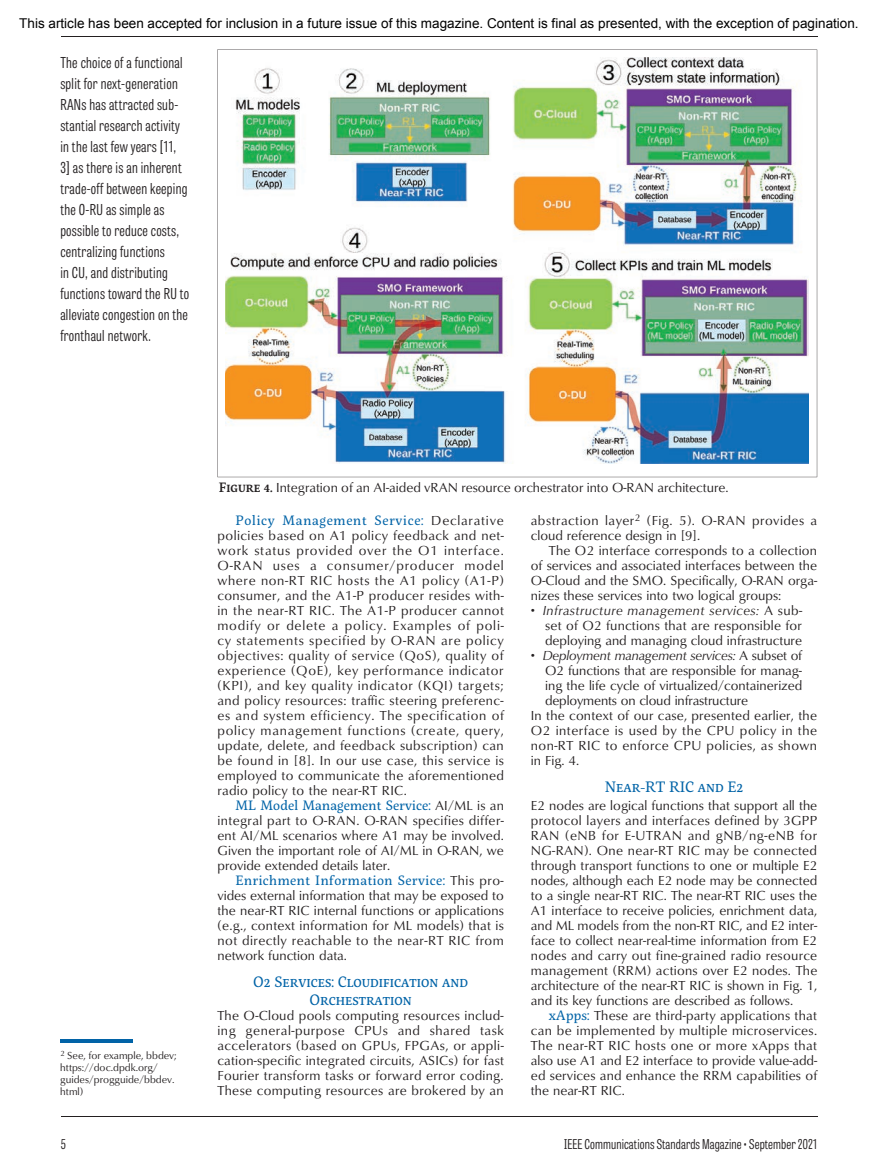
<style>
.page{position:relative;width:878px;height:1175px;background:#fff}
.page>*{position:absolute;margin:0;border:0;box-sizing:border-box;transform-origin:0 0}
.t1{font:300 15px/21px "Tablet Gothic Compressed";letter-spacing:.02em;color:#231f20}
.t2{font:15px/18px "Servus Slab";color:#0163a7;text-align:center}
.t3{font:13.5px/15px "Classico URW";letter-spacing:.005em;color:#231f20;text-align:justify}
.t4{font:13.5px/15px "Classico URW";letter-spacing:.035em;color:#231f20}
.t5{font:13.5px "Arial";color:#000}
.t6{font:300 13.5px "Tablet Gothic Compressed";letter-spacing:.01em;color:#231f20}
.t7{font:italic 13.5px "Classico URW";letter-spacing:-.01em;color:#231f20}
.t8{font:13.5px "Servus Slab";letter-spacing:.035em;color:#0163a7}
.t9{font:13.5px "Servus Slab";letter-spacing:.055em;color:#0163a7}
.t10{font:13.5px "Servus Slab";letter-spacing:.01em;color:#0163a7}
.t11{font:13.5px "Tablet Gothic Compressed Light SC800";color:#231f20}
.t12{font:10.5px/12px "Classico URW";color:#231f20}
.s1{font-family:"Servus Slab";font-weight:500}
.s2{font-family:"Classico URW";color:#231f20}
.s3{font-style:italic}
.s4{font-style:normal}
.s5{font-family:"Servus Slab";color:#0163a7}
</style>
<div class="page">
<hr style="left:61px;top:36px;width:756px;height:1px;background:#231f20">
<hr style="left:61px;top:1116px;width:756px;height:1px;background:#231f20">
<img style="left:217px;top:50px;width:600px;height:427px">
<hr style="left:60px;top:1039px;width:72px;height:3px;background:#0163a7">
<p class="t5" style="left:19px;top:15px;width:840px">This article has been accepted for inclusion in a future issue of this magazine. Content is final as presented, with the exception of pagination.</p>
<p class="t1" style="left:60px;top:52px;width:130px">The choice of a functional split for next-generation<br>RANs has attracted sub&shy;stantial research activity in the last few years [11,<br>3] as there is an inherent trade-off between keeping the O-RU as simple as possible to reduce costs, centralizing functions<br>in CU, and distributing functions toward the RU to alleviate congestion on the fronthaul network.</p>
<p class="t12" style="left:60px;top:1048px;width:118px"><sup>2</sup> See, for example, bbdev; https://doc.dpdk.org/ guides/progguide/bbdev. html)</p>
<p class="t3" style="left:219px;top:479px;width:511px"><span class="s1">Figure 4.</span> Integration of an AI-aided vRAN resource orchestrator into O-RAN architecture.</p>
<p class="t9" style="left:235px;top:511px;width:270px">Policy Management Service: <span class="s2">Declarative</span></p>
<p class="t3" style="left:217px;top:527px;width:288px">policies based on A1 policy feedback and net&shy;work status provided over the O1 interface.<br>O-RAN uses a consumer/producer model where non-RT RIC hosts the A1 policy (A1-P) consumer, and the A1-P producer resides with&shy;in the near-RT RIC. The A1-P producer cannot modify or delete a policy. Examples of poli&shy;cy statements specified by O-RAN are policy objectives: quality of service (QoS), quality of experience (QoE), key performance indicator (KPI), and key quality indicator (KQI) targets; and policy resources: traffic steering preferenc&shy;es and system efficiency. The specification of policy management functions (create, query, update, delete, and feedback subscription) can be found in [8]. In our use case, this service is employed to communicate the aforementioned radio policy to the near-RT RIC.</p>
<p class="t10" style="left:235px;top:796px;width:270px">ML Model Management Service: <span class="s2">AI/ML is an</span></p>
<p class="t3" style="left:217px;top:812px;width:288px">integral part to O-RAN. O-RAN specifies differ&shy;ent AI/ML scenarios where A1 may be involved.<br>Given the important role of AI/ML in O-RAN, we provide extended details later.</p>
<p class="t8" style="left:235px;top:871px;width:270px">Enrichment Information Service: <span class="s2">This pro-</span></p>
<p class="t3" style="left:217px;top:887px;width:288px">vides external information that may be exposed to the near-RT RIC internal functions or applications (e.g., context information for ML models) that is not directly reachable to the near-RT RIC from network function data.</p>
<p class="t2" style="left:253px;top:973px;width:216px">O2 Services: Cloudification and<br>Orchestration</p>
<p class="t3" style="left:217px;top:1007px;width:288px">The O-Cloud pools computing resources includ&shy;ing general-purpose CPUs and shared task accelerators (based on GPUs, FPGAs, or appli&shy;cation-specific integrated circuits, ASICs) for fast Fourier transform tasks or forward error coding.<br>These computing resources are brokered by an</p>
<p class="t4" style="left:531px;top:512px;width:288px">abstraction layer<sup>2</sup> (Fig. 5). O-RAN provides a cloud reference design in [9].</p>
<p class="t3" style="left:531px;top:542px;width:288px;text-indent:18px">The O2 interface corresponds to a collection of services and associated interfaces between the O-Cloud and the SMO. Specifically, O-RAN orga&shy;nizes these services into two logical groups:</p>
<p class="t3" style="left:545px;top:602px;width:258px;text-indent:-14px">• <span class="s3">Infrastructure management services:</span> A sub&shy;set of O2 functions that are responsible for deploying and managing cloud infrastructure</p>
<p class="t7" style="left:531px;top:645px;width:273px"><span class="s4">•</span> Deployment management services: <span class="s4">A subset of</span></p>
<p class="t3" style="left:545px;top:662px;width:258px">O2 functions that are responsible for manag-</p>
<p class="t3" style="left:545px;top:677px;width:258px">ing the life cycle of virtualized/containerized</p>
<p class="t3" style="left:545px;top:692px;width:204px">deployments on cloud infrastructure</p>
<p class="t3" style="left:531px;top:707px;width:287px">In the context of our case, presented earlier, the</p>
<p class="t4" style="left:531px;top:722px;width:288px">O2 interface is used by the CPU policy in the</p>
<p class="t4" style="left:531px;top:737px;width:288px">non-RT RIC to enforce CPU policies, as shown</p>
<p class="t3" style="left:531px;top:752px;width:50px">in Fig. 4.</p>
<p class="t2" style="left:604px;top:778px;width:140px">Near-RT RIC and E2</p>
<p class="t3" style="left:531px;top:797px;width:288px">E2 nodes are logical functions that support all the protocol layers and interfaces defined by 3GPP RAN (eNB for E-UTRAN and gNB/ng-eNB for NG-RAN). One near-RT RIC may be connected through transport functions to one or multiple E2 nodes, although each E2 node may be connected to a single near-RT RIC. The near-RT RIC uses the A1 interface to receive policies, enrichment data, and ML models from the non-RT RIC, and E2 inter&shy;face to collect near-real-time information from E2 nodes and carry out fine-grained radio resource management (RRM) actions over E2 nodes. The architecture of the near-RT RIC is shown in Fig. 1, and its key functions are described as follows.</p>
<p class="t3" style="left:531px;top:1007px;width:288px;text-indent:18px"><span class="s5">xApps:</span> These are third-party applications that can be implemented by multiple microservices.<br>The near-RT RIC hosts one or more xApps that also use A1 and E2 interface to provide value-add&shy;ed services and enhance the RRM capabilities of the near-RT RIC.</p>
<p class="t11" style="left:61px;top:1135px;width:7px">5</p>
<p class="t6" style="left:564px;top:1135px;width:254px">IEEE Communications Standards Magazine • September 2021</p>
</div>
